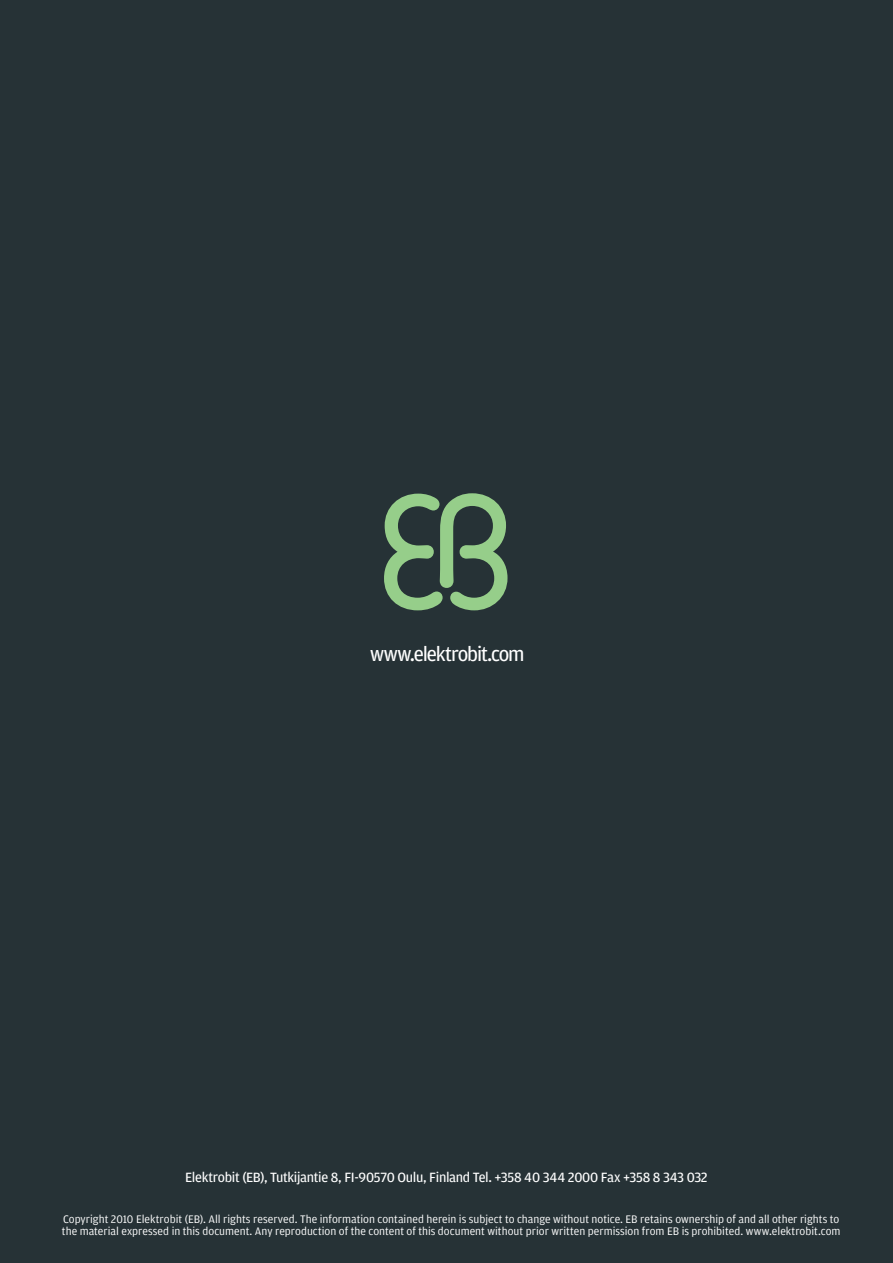
<style>
.page{position:relative;width:893px;height:1263px;background:#263236}
.page>*{position:absolute;margin:0;border:0;box-sizing:border-box;transform-origin:0 0}
.t1{font:21px "Amplitude";letter-spacing:-.055em;color:#fff}
.t2{font:14.25px "Amplitude";letter-spacing:-.025em;color:#fff}
.t3{font:11.7px/12.5px "Amplitude";color:#fff}
</style>
<div class="page">
<svg style="left:384px;top:493px;width:123px;height:117px"></svg>
<p class="t1" style="left:370px;top:643px;width:156px">www.elektrobit.com</p>
<p class="t2" style="left:185px;top:1169px;width:524px">Elektrobit (EB), Tutkijantie 8, FI-90570 Oulu, Finland Tel. +358 40 344 2000 Fax +358 8 343 032</p>
<p class="t3" style="left:62px;top:1213px;width:780px">Copyright 2010 Elektrobit (EB). All rights reserved. The information contained herein is subject to change without notice. EB retains ownership of and all other rights to the material expressed in this document. Any reproduction of the content of this document without prior written permission from EB is prohibited. www.elektrobit.com</p>
</div>
